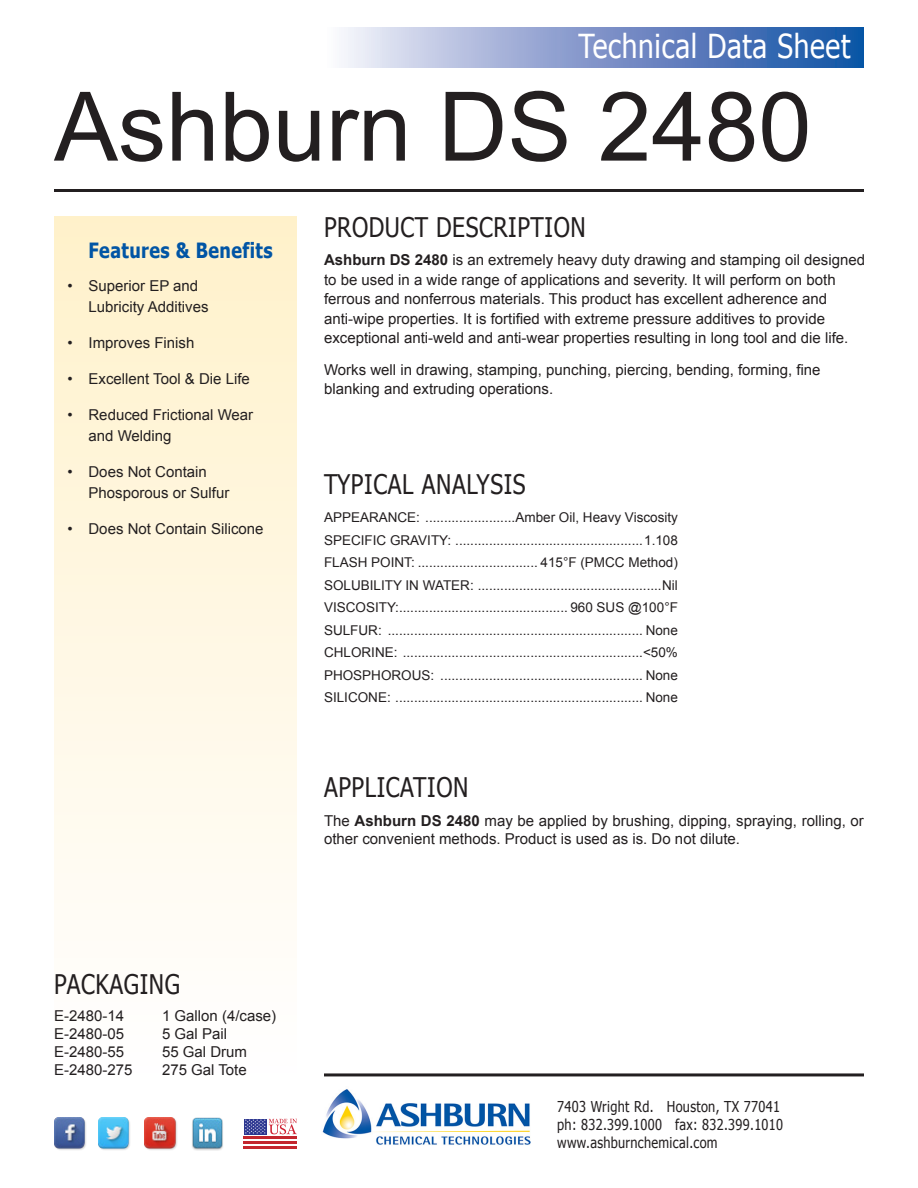
<style>
.page{position:relative;width:918px;height:1188px;background:#fff}
.page>*{position:absolute;margin:0;border:0;box-sizing:border-box;transform-origin:0 0}
.t1{font:96px "Arial";color:#231f20}
.t2{font:33px "Tahoma";letter-spacing:.025em;color:#fff;scale:.85 1}
.t3{font:27px "Tahoma";letter-spacing:.025em;color:#231f20;scale:.85 1}
.t4{font:700 21px "Tahoma";letter-spacing:.025em;color:#0155a5;scale:.85 1}
.t5{font:15px/19.5px "Arial";color:#231f20}
.t6{font:15px "Tahoma";letter-spacing:.025em;color:#231f20;scale:.85 1}
.t7{font:13.5px "Arial";color:#231f20}
.s1{font-weight:700}
</style>
<div class="page">
<div style="left:54px;top:216px;width:243px;height:863px;background:linear-gradient(to bottom,#fff1ca,#fffeff)"></div>
<div style="left:324px;top:27px;width:540px;height:41px;background:linear-gradient(to right,#f7eff9,#0f49a1)"></div>
<hr style="left:54px;top:189px;width:810px;height:3px;background:#231f20">
<hr style="left:324px;top:1073px;width:540px;height:3px;background:#231f20">
<img style="left:54px;top:1118px;width:32px;height:32px">
<img style="left:98px;top:1118px;width:32px;height:32px">
<img style="left:145px;top:1118px;width:32px;height:32px">
<img style="left:192px;top:1118px;width:31px;height:32px">
<hr style="left:244px;top:1137px;width:53px;height:2px;background:#c3262e">
<hr style="left:244px;top:1141px;width:53px;height:3px;background:#c3262e">
<hr style="left:244px;top:1146px;width:53px;height:2px;background:#c3262e">
<div style="left:244px;top:1119px;width:23px;height:15px;background:#2c3690"></div>
<svg style="left:245px;top:1119px;width:52px;height:15px"></svg>
<img style="left:322px;top:1089px;width:209px;height:56px">
<p class="t2" style="left:579px;top:24px;width:321px">Technical Data Sheet</p>
<p class="t1" style="left:54px;top:64px;width:759px">Ashburn DS 2480</p>
<p class="t4" style="left:89px;top:236px;width:218px">Features &amp; Benefits</p>
<p class="t5" style="left:68px;top:277px;width:132px">• Superior EP and</p>
<p class="t5" style="left:88px;top:298px;width:122px">Lubricity Additives</p>
<p class="t5" style="left:68px;top:334px;width:128px">• Improves Finish</p>
<p class="t5" style="left:68px;top:370px;width:184px">• Excellent Tool &amp; Die Life</p>
<p class="t5" style="left:68px;top:406px;width:187px">• Reduced Frictional Wear</p>
<p class="t5" style="left:88px;top:427px;width:85px">and Welding</p>
<p class="t5" style="left:68px;top:463px;width:141px">• Does Not Contain</p>
<p class="t5" style="left:88px;top:484px;width:142px">Phosporous or Sulfur</p>
<p class="t5" style="left:68px;top:520px;width:198px">• Does Not Contain Silicone</p>
<p class="t3" style="left:324px;top:209px;width:310px">PRODUCT DESCRIPTION</p>
<p class="t5" style="left:324px;top:250px;width:543px"><span class="s1">Ashburn DS 2480</span> is an extremely heavy duty drawing and stamping oil designed to be used in a wide range of applications and severity. It will perform on both ferrous and nonferrous materials. This product has excellent adherence and</p>
<p class="t5" style="left:324px;top:309px;width:526px">anti-wipe properties. It is fortified with extreme pressure additives to provide exceptional anti-weld and anti-wear properties resulting in long tool and die life.</p>
<p class="t5" style="left:324px;top:360px;width:498px">Works well in drawing, stamping, punching, piercing, bending, forming, fine</p>
<p class="t5" style="left:324px;top:379px;width:231px">blanking and extruding operations.</p>
<p class="t3" style="left:324px;top:466px;width:239px">TYPICAL ANALYSIS</p>
<p class="t7" style="left:324px;top:509px;width:355px">APPEARANCE: ........................Amber Oil, Heavy Viscosity</p>
<p class="t7" style="left:324px;top:531px;width:355px">SPECIFIC GRAVITY: ..................................................1.108</p>
<p class="t7" style="left:324px;top:554px;width:355px">FLASH POINT: ................................ 415°F (PMCC Method)</p>
<p class="t7" style="left:324px;top:576px;width:355px">SOLUBILITY IN WATER: .................................................Nil</p>
<p class="t7" style="left:324px;top:599px;width:355px">VISCOSITY:............................................. 960 SUS @100°F</p>
<p class="t7" style="left:324px;top:621px;width:355px">SULFUR: .................................................................... None</p>
<p class="t7" style="left:324px;top:644px;width:355px">CHLORINE: ................................................................&lt;50%</p>
<p class="t7" style="left:324px;top:666px;width:355px">PHOSPHOROUS: ...................................................... None</p>
<p class="t7" style="left:324px;top:689px;width:355px">SILICONE: .................................................................. None</p>
<p class="t3" style="left:324px;top:769px;width:172px">APPLICATION</p>
<p class="t5" style="left:324px;top:812px;width:541px;line-height:18px">The <span class="s1">Ashburn DS 2480</span> may be applied by brushing, dipping, spraying, rolling, or other convenient methods. Product is used as is. Do not dilute.</p>
<p class="t3" style="left:54px;top:966px;width:150px">PACKAGING</p>
<p class="t5" style="left:54px;top:1006px;width:72px">E-2480-14</p>
<p class="t5" style="left:162px;top:1006px;width:116px">1 Gallon (4/case)</p>
<p class="t5" style="left:54px;top:1024px;width:72px">E-2480-05</p>
<p class="t5" style="left:162px;top:1024px;width:67px">5 Gal Pail</p>
<p class="t5" style="left:54px;top:1042px;width:72px">E-2480-55</p>
<p class="t5" style="left:162px;top:1042px;width:87px">55 Gal Drum</p>
<p class="t5" style="left:54px;top:1060px;width:80px">E-2480-275</p>
<p class="t5" style="left:162px;top:1060px;width:86px">275 Gal Tote</p>
<p class="t6" style="left:557px;top:1096px;width:264px">7403 Wright Rd. Houston, TX 77041</p>
<p class="t6" style="left:557px;top:1114px;width:267px">ph: 832.399.1000 fax: 832.399.1010</p>
<p class="t6" style="left:557px;top:1132px;width:190px">www.ashburnchemical.com</p>
</div>
